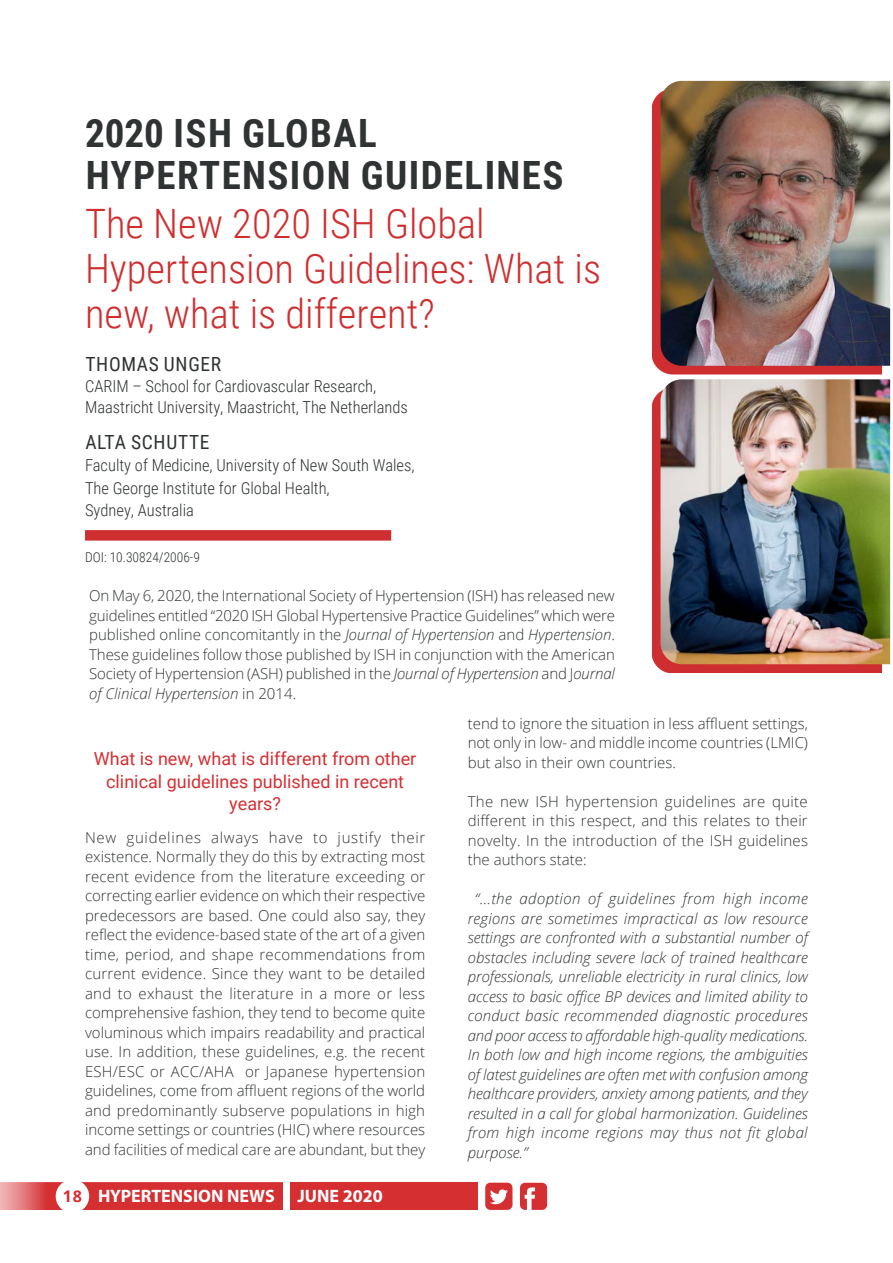
<style>
.page{position:relative;width:893px;height:1263px;background:#fff}
.page>*{position:absolute;margin:0;border:0;box-sizing:border-box;transform-origin:0 0}
.Sub_Heading_1{font:300 40.5px/45px "Roboto Condensed";color:#cf2e30}
.Main_Heading_2{font:700 39px/42px "Roboto Condensed";letter-spacing:.035em;color:#303333}
.Author_-_Name{font:19.5px "Roboto Condensed";letter-spacing:.035em;color:#303333}
.Stand_out_1{font:18px/22.5px "Roboto";color:#d52f32;text-align:center}
.t1{font:700 18px "Myriad Pro";color:#fff}
.Author_-_Name-2{font:300 16.5px/21px "Roboto Condensed";color:#303333}
.Author_-_NO_LINE{font:300 16.5px "Roboto Condensed";color:#303333}
.Author_-_Position_ti{font:300 16.5px "Roboto Condensed";color:#303333}
.Body_Text{font:300 15px/19.5px "Open Sans";color:#303333;text-align:justify}
.Body_Text-2{font:italic 300 15px/19.5px "Open Sans";letter-spacing:.02em;color:#303333;text-align:justify}
.DOI_NUMBER{font:300 13.5px "Roboto Condensed";color:#303333}
.s1{font-style:italic}
.s2{font-family:"Open Sans";font-size:16.2px;color:#d52f32}
</style>
<div class="page">
<div style="left:290px;top:1183px;width:188px;height:27px;background:#d52f32"></div>
<svg style="left:0;top:1183px;width:283px;height:27px;background:#d73c3f"></svg>
<div style="left:56px;top:1179px;width:33px;height:34px;background:#fff;border-radius:50%"></div>
<svg style="left:485px;top:1183px;width:27px;height:27px"></svg>
<svg style="left:520px;top:1183px;width:27px;height:27px"></svg>
<div style="left:85px;top:530px;width:306px;height:11px;background:#cf2e30"></div>
<div style="left:652px;top:89px;width:230px;height:285px;background:#cf2e30"></div>
<img style="left:660px;top:81px;width:230px;height:285px">
<div style="left:652px;top:388px;width:230px;height:285px;background:#cf2e30"></div>
<img style="left:660px;top:379px;width:230px;height:285px">
<p class="Main_Heading_2" style="left:85px;top:111px;width:480px">2020 ISH GLOBAL<br>HYPERTENSION GUIDELINES</p>
<p class="Sub_Heading_1" style="left:85px;top:200px;width:517px">The New 2020 ISH Global<br>Hypertension Guidelines: What is new, what is different?</p>
<p class="Author_-_Name" style="left:85px;top:350px;width:137px">THOMAS UNGER</p>
<p class="Author_-_Name-2" style="left:85px;top:375px;width:324px">CARIM – School for Cardiovascular Research,<br>Maastricht University, Maastricht, The Netherlands</p>
<p class="Author_-_Name" style="left:85px;top:429px;width:126px">ALTA SCHUTTE</p>
<p class="Author_-_NO_LINE" style="left:85px;top:454px;width:331px">Faculty of Medicine, University of New South Wales,</p>
<p class="Author_-_NO_LINE" style="left:85px;top:476px;width:246px">The George Institute for Global Health,</p>
<p class="Author_-_Position_ti" style="left:85px;top:499px;width:110px">Sydney, Australia</p>
<p class="DOI_NUMBER" style="left:85px;top:547px;width:116px">DOI: 10.30824/2006-9</p>
<p class="Body_Text" style="left:89px;top:586px;width:527px">On May 6, 2020, the International Society of Hypertension (ISH) has released new guidelines entitled “2020 ISH Global Hypertensive Practice Guidelines” which were published online concomitantly in the <span class="s1">Journal of Hypertension</span> and <span class="s1">Hypertension</span>.<br>These guidelines follow those published by ISH in conjunction with the American Society of Hypertension (ASH) published in the <span class="s1">Journal of Hypertension</span> and J<span class="s1">ournal of Clinical Hypertension</span> in 2014.</p>
<p class="Stand_out_1" style="left:94px;top:747px;width:324px">What is new, what is different from other clinical guidelines published in recent years?</p>
<p class="Body_Text" style="left:85px;top:827px;width:342px">New guidelines always have to justify their existence. Normally they do this by extracting most recent evidence from the literature exceeding or correcting earlier evidence on which their respective predecessors are based. One could also say, they reflect the evidence-based state of the art of a given time, period, and shape recommendations from current evidence. Since they want to be detailed and to exhaust the literature in a more or less comprehensive fashion, they tend to become quite voluminous which impairs readability and practical use. In addition, these guidelines, e.g. the recent ESH/ESC or ACC/AHA or Japanese hypertension guidelines, come from affluent regions of the world and predominantly subserve populations in high income settings or countries (HIC) where resources and facilities of medical care are abundant, but they</p>
<p class="t1" style="left:63px;top:1184px;width:213px"><span class="s2">18</span> HYPERTENSION NEWS</p>
<p class="t1" style="left:297px;top:1184px;width:87px">JUNE 2020</p>
<p class="Body_Text" style="left:468px;top:713px;width:342px">tend to ignore the situation in less affluent settings, not only in low- and middle income countries (LMIC) but also in their own countries.</p>
<p class="Body_Text" style="left:468px;top:791px;width:342px">The new ISH hypertension guidelines are quite different in this respect, and this relates to their novelty. In the introduction of the ISH guidelines the authors state:</p>
<p class="Body_Text-2" style="left:468px;top:889px;width:342px;text-indent:7px">“…the adoption of guidelines from high income regions are sometimes impractical as low resource settings are confronted with a substantial number of obstacles including severe lack of trained healthcare professionals, unreliable electricity in rural clinics, low access to basic office BP devices and limited ability to conduct basic recommended diagnostic procedures and poor access to affordable high-quality medications.<br>In both low and high income regions, the ambiguities of latest guidelines are often met with confusion among healthcare providers, anxiety among patients, and they resulted in a call for global harmonization. Guidelines from high income regions may thus not fit global purpose.”</p>
</div>
